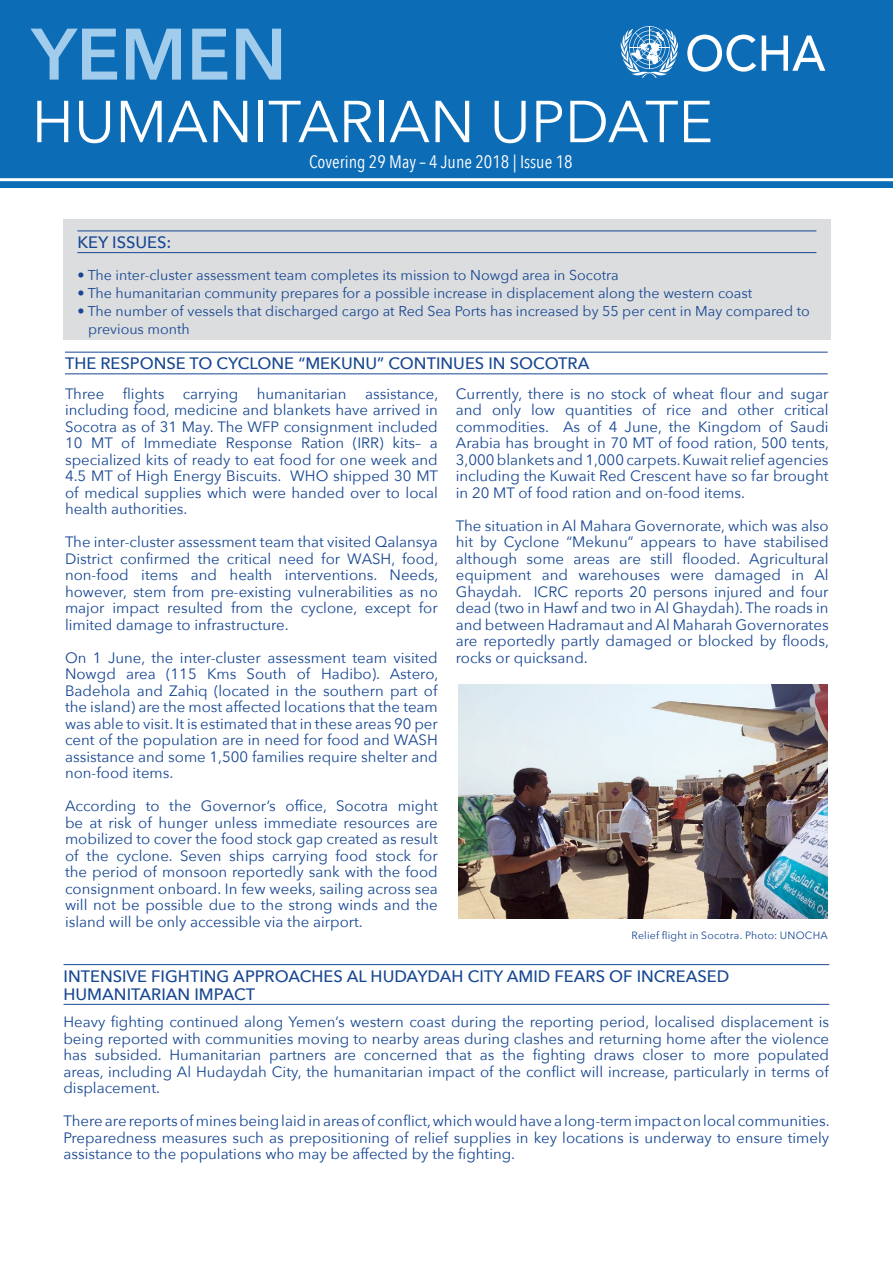
<style>
.page{position:relative;width:893px;height:1263px;background:#fff}
.page>*{position:absolute;margin:0;border:0;box-sizing:border-box;transform-origin:0 0}
.t1{font:600 72px "Avenir Next";color:#a1ccec}
.t2{font:58.5px "Avenir Next";color:#fff}
.t3{font:18px "Avenir Next Condensed";color:#fff}
.figure_title_black{font:500 16.5px/18px "Avenir Next";color:#174792}
.t4{font:15px/16.5px "Avenir Next";color:#174792;text-align:justify}
.t5{font:14.25px "Avenir Next";color:#174792}
.table_column_title{font:10.5px "Avenir Next";letter-spacing:.02em;color:#174792}
</style>
<div class="page">
<div style="left:64px;top:219px;width:767px;height:120px;background:#dcdddf"></div>
<div style="left:0;top:0;width:893px;height:187px;background:#0d6cb6"></div>
<hr style="left:0;top:178px;width:893px;height:3px;background:#fff">
<svg style="left:687px;top:35px;width:69px;height:37px"></svg>
<svg style="left:762px;top:35px;width:63px;height:36px"></svg>
<svg style="left:621px;top:26px;width:57px;height:52px"></svg>
<hr style="left:77px;top:231px;width:739px;height:1px;background:#174792">
<hr style="left:77px;top:252px;width:739px;height:1px;background:#174792">
<hr style="left:64px;top:964px;width:765px;height:1px;background:#174792">
<hr style="left:64px;top:1004px;width:765px;height:1px;background:#174792">
<hr style="left:65px;top:352px;width:763px;height:1px;background:#174792">
<hr style="left:65px;top:374px;width:763px;height:1px;background:#174792">
<img style="left:458px;top:684px;width:370px;height:234px">
<p class="t1" style="left:32px;top:-7px;width:257px">YEMEN</p>
<p class="t2" style="left:32px;top:72px;width:683px">HUMANITARIAN UPDATE</p>
<p class="t3" style="left:309px;top:151px;width:265px">Covering 29 May – 4 June 2018 | Issue 18</p>
<p class="figure_title_black" style="left:77px;top:233px;width:96px">KEY ISSUES:</p>
<p class="t5" style="left:77px;top:263px;width:543px">• The inter-cluster assessment team completes its mission to Nowgd area in Socotra</p>
<p class="t5" style="left:77px;top:281px;width:676px">• The humanitarian community prepares for a possible increase in displacement along the western coast</p>
<p class="t5" style="left:77px;top:299px;width:734px">• The number of vessels that discharged cargo at Red Sea Ports has increased by 55 per cent in May compared to</p>
<p class="t5" style="left:88px;top:317px;width:103px">previous month</p>
<p class="figure_title_black" style="left:65px;top:354px;width:526px">THE RESPONSE TO CYCLONE “MEKUNU” CONTINUES IN SOCOTRA</p>
<p class="t4" style="left:65px;top:385px;width:375px">Three flights carrying humanitarian assistance, including food, medicine and blankets have arrived in Socotra as of 31 May. The WFP consignment included 10 MT of Immediate Response Ration (IRR) kits– a specialized kits of ready to eat food for one week and 4.5 MT of High Energy Biscuits. WHO shipped 30 MT of medical supplies which were handed over to local health authorities.</p>
<p class="t4" style="left:65px;top:533px;width:375px">The inter-cluster assessment team that visited Qalansya District confirmed the critical need for WASH, food, non-food items and health interventions. Needs, however, stem from pre-existing vulnerabilities as no major impact resulted from the cyclone, except for limited damage to infrastructure.</p>
<p class="t4" style="left:65px;top:649px;width:375px">On 1 June, the inter-cluster assessment team visited Nowgd area (115 Kms South of Hadibo). Astero, Badehola and Zahiq (located in the southern part of the island) are the most affected locations that the team was able to visit. It is estimated that in these areas 90 per cent of the population are in need for food and WASH assistance and some 1,500 families require shelter and non-food items.</p>
<p class="t4" style="left:65px;top:797px;width:374px">According to the Governor’s office, Socotra might be at risk of hunger unless immediate resources are mobilized to cover the food stock gap created as result of the cyclone. Seven ships carrying food stock for the period of monsoon reportedly sank with the food consignment onboard. In few weeks, sailing across sea will not be possible due to the strong winds and the island will be only accessible via the airport.</p>
<p class="t4" style="left:456px;top:385px;width:375px">Currently, there is no stock of wheat flour and sugar and only low quantities of rice and other critical commodities. As of 4 June, the Kingdom of Saudi Arabia has brought in 70 MT of food ration, 500 tents, 3,000 blankets and 1,000 carpets. Kuwait relief agencies including the Kuwait Red Crescent have so far brought in 20 MT of food ration and on-food items.</p>
<p class="t4" style="left:456px;top:517px;width:375px">The situation in Al Mahara Governorate, which was also hit by Cyclone “Mekunu” appears to have stabilised although some areas are still flooded. Agricultural equipment and warehouses were damaged in Al Ghaydah. ICRC reports 20 persons injured and four dead (two in Hawf and two in Al Ghaydah). The roads in and between Hadramaut and Al Maharah Governorates are reportedly partly damaged or blocked by floods, rocks or quicksand.</p>
<p class="table_column_title" style="left:632px;top:926px;width:198px">Relief flight in Socotra. Photo: UNOCHA</p>
<p class="figure_title_black" style="left:64px;top:967px;width:667px">INTENSIVE FIGHTING APPROACHES AL HUDAYDAH CITY AMID FEARS OF INCREASED<br>HUMANITARIAN IMPACT</p>
<p class="t4" style="left:63px;top:1013px;width:767px">Heavy fighting continued along Yemen’s western coast during the reporting period, localised displacement is being reported with communities moving to nearby areas during clashes and returning home after the violence has subsided. Humanitarian partners are concerned that as the fighting draws closer to more populated areas, including Al Hudaydah City, the humanitarian impact of the conflict will increase, particularly in terms of displacement.</p>
<p class="t4" style="left:63px;top:1112px;width:768px">There are reports of mines being laid in areas of conflict, which would have a long-term impact on local communities.<br>Preparedness measures such as prepositioning of relief supplies in key locations is underway to ensure timely assistance to the populations who may be affected by the fighting.</p>
</div>
